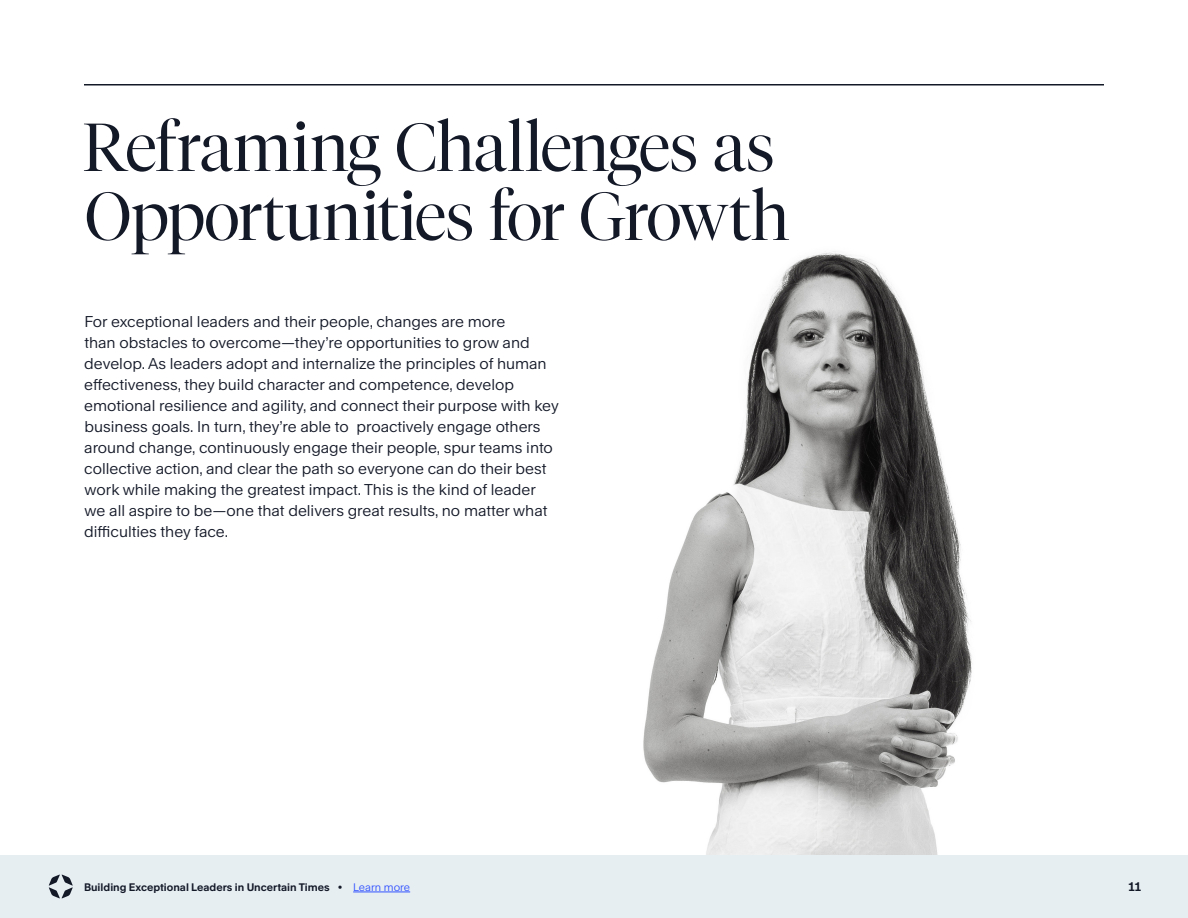
<style>
.page{position:relative;width:1188px;height:918px;background:#fff}
.page>*{position:absolute;margin:0;border:0;box-sizing:border-box;transform-origin:0 0}
.H3_Section_Title{font:300 67.5px/69px "Tiempos Fine";letter-spacing:-.015em;color:#141928}
.Sml_Para{font:15px/21px "Rand";color:#141928}
.t1{font:700 12px "Rand";color:#141928}
.t2{font:700 10.5px "Rand";color:#141928}
.s1{font-weight:400}
.s2{font-weight:400;color:#3253ff}
</style>
<div class="page">
<div style="left:0;top:855px;width:1188px;height:63px;background:#e7eef2"></div>
<svg style="left:49px;top:875px;width:24px;height:23px"></svg>
<hr style="left:353px;top:892px;width:57px;height:1px;background:#3253ff">
<img style="left:643px;top:251px;width:329px;height:604px">
<hr style="left:84px;top:84px;width:1020px;height:2px;background:#141928">
<p class="H3_Section_Title" style="left:82px;top:112px;width:709px">Reframing Challenges as<br>Opportunities for Growth</p>
<p class="Sml_Para" style="left:84px;top:309px;width:476px">For exceptional leaders and their people, changes are more<br>than obstacles to overcome—they’re opportunities to grow and develop. As leaders adopt and internalize the principles of human effectiveness, they build character and competence, develop emotional resilience and agility, and connect their purpose with key business goals. In turn, they’re able to proactively engage others around change, continuously engage their people, spur teams into collective action, and clear the path so everyone can do their best work while making the greatest impact. This is the kind of leader we all aspire to be—one that delivers great results, no matter what difficulties they face.</p>
<p class="t2" style="left:84px;top:879px;width:328px">Building Exceptional Leaders in Uncertain Times <span class="s1">•</span> <span class="s2">Learn more</span></p>
<p class="t1" style="left:1129px;top:877px;width:14px">11</p>
</div>
